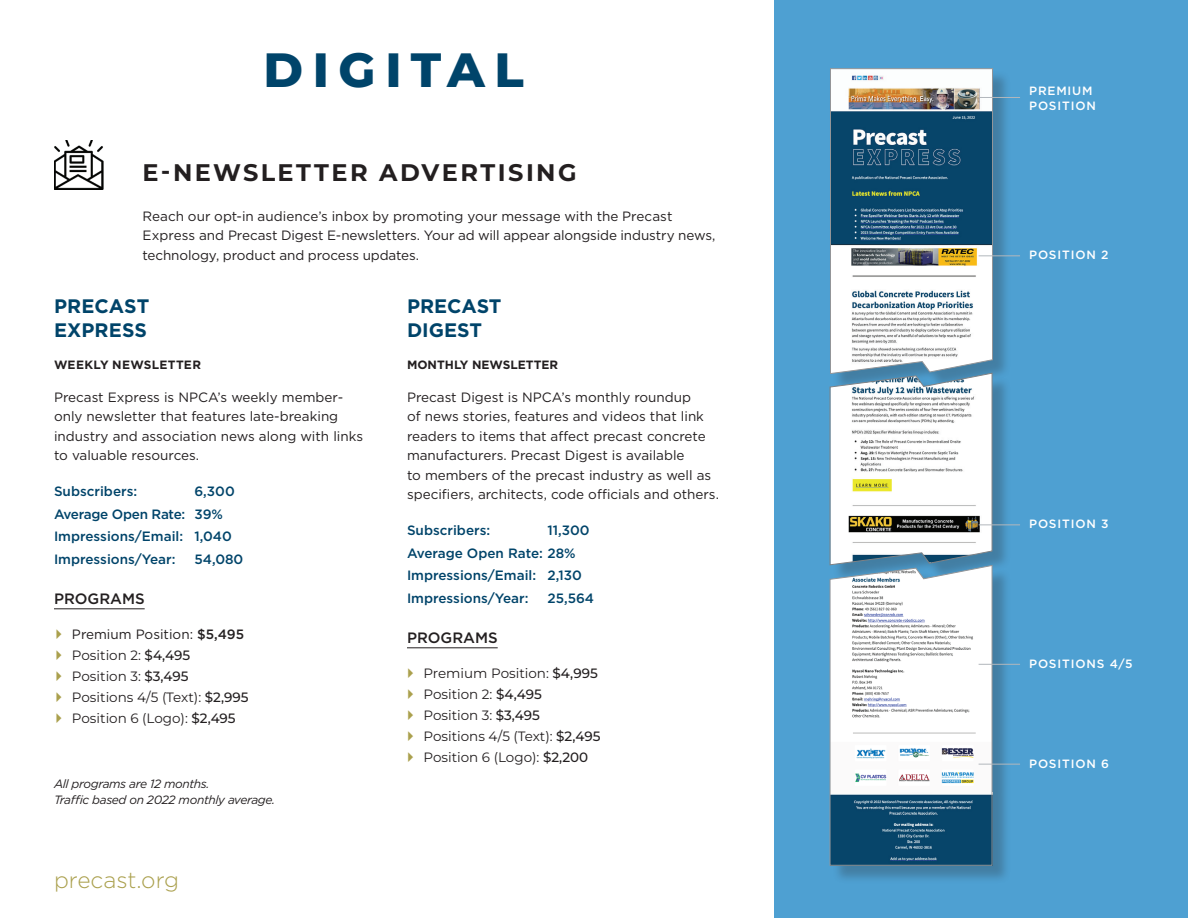
<style>
.page{position:relative;width:1188px;height:918px;background:#fff}
.page>*{position:absolute;margin:0;border:0;box-sizing:border-box;transform-origin:0 0}
.t1{font:800 48px "Montserrat";letter-spacing:.2em;color:#00446a}
.t2{font:700 24px "Montserrat";letter-spacing:.1em;color:#231f20}
.t3{font:300 22.65px "Gotham";color:#aaa04d}
.t4{font:700 19.5px/24px "Gotham";color:#00446a}
.t5{font:500 15px "Gotham";color:#231f20}
.t6{font:13.5px/19.5px "Gotham";color:#231f20}
.t7{font:13.5px/21px "Montserrat";color:#231f20}
.t8{font:500 13.5px/22.5px "Gotham";color:#00446a}
.t9{font:italic 12px/16.5px "Gotham";letter-spacing:-.03em;color:#231f20}
.t10{font:500 12px/15px "Gotham";letter-spacing:.07em;color:#fff}
.t11{font:700 12px "Gotham";color:#231f20}
.t12{font:700 12px "Gotham";letter-spacing:.025em;color:#231f20}
.s1{font-weight:500}
</style>
<div class="page">
<div style="left:774px;top:0;width:414px;height:918px;background:#4ea0d2"></div>
<img style="left:54px;top:140px;width:50px;height:50px">
<hr style="left:54px;top:609px;width:91px;height:1px;background:#231f20">
<hr style="left:407px;top:648px;width:91px;height:1px;background:#231f20">
<div style="left:833px;top:71px;width:178px;height:321px;background:#231f20;opacity:.26"></div>
<svg style="left:830px;top:68px;width:163px;height:305px;background:#829ba8"></svg>
<div style="left:832px;top:376px;width:179px;height:207px;background:#231f20;opacity:.26"></div>
<svg style="left:830px;top:373px;width:163px;height:192px;background:#d2d8d8"></svg>
<div style="left:832px;top:568px;width:179px;height:316px;background:#231f20;opacity:.26"></div>
<svg style="left:830px;top:565px;width:162px;height:301px;background:#b7c7d1"></svg>
<hr style="left:979px;top:97px;width:41px;height:1px;background:#b2b7bc">
<hr style="left:979px;top:256px;width:41px;height:1px;background:#b2b7bc">
<hr style="left:979px;top:525px;width:41px;height:1px;background:#b2b7bc">
<hr style="left:979px;top:664px;width:41px;height:1px;background:#b2b7bc">
<hr style="left:979px;top:764px;width:41px;height:1px;background:#b2b7bc">
<h1 class="t1" style="left:263px;top:38px;width:262px">DIGITAL</h1>
<h2 class="t2" style="left:143px;top:157px;width:436px">E-NEWSLETTER ADVERTISING</h2>
<p class="t6" style="left:143px;top:206px;width:574px">Reach our opt-in audience’s inbox by promoting your message with the Precast<br>Express and Precast Digest E-newsletters. Your ad will appear alongside industry news, technology, product and process updates.</p>
<h3 class="t4" style="left:54px;top:294px;width:97px">PRECAST<br>EXPRESS</h3>
<p class="t12" style="left:54px;top:357px;width:149px">WEEKLY NEWSLETTER</p>
<p class="t6" style="left:54px;top:387px;width:311px">Precast Express is NPCA’s weekly member&shy;only newsletter that features late-breaking industry and association news along with links to valuable resources.</p>
<p class="t8" style="left:54px;top:480px;width:85px">Subscribers:</p>
<h3 class="t4" style="left:407px;top:294px;width:96px">PRECAST<br>DIGEST</h3>
<p class="t11" style="left:407px;top:357px;width:153px">MONTHLY NEWSLETTER</p>
<p class="t6" style="left:407px;top:387px;width:313px">Precast Digest is NPCA’s monthly roundup<br>of news stories, features and videos that link readers to items that affect precast concrete manufacturers. Precast Digest is available<br>to members of the precast industry as well as specifiers, architects, code officials and others.</p>
<p class="t8" style="left:407px;top:519px;width:85px">Subscribers:</p>
<p class="t8" style="left:54px;top:480px;width:182px;text-indent:140px">6,300<br>Average Open Rate: 39%<br>Impressions/Email: 1,040<br>Impressions/Year:</p>
<p class="t8" style="left:407px;top:519px;width:184px;text-indent:140px">11,300<br>Average Open Rate: 28%<br>Impressions/Email: 2,130<br>Impressions/Year:</p>
<p class="t8" style="left:194px;top:548px;width:51px">54,080</p>
<p class="t8" style="left:547px;top:587px;width:48px">25,564</p>
<p class="t5" style="left:54px;top:589px;width:92px">PROGRAMS</p>
<p class="t6" style="left:72px;top:624px;width:174px">Premium Position: <span class="s1">$5,495</span></p>
<p class="t7" style="left:72px;top:644px;width:178px">Position 2: <span class="s1">$4,495<br></span>Position 3: <span class="s1">$3,495<br></span>Positions 4/5 (Text): <span class="s1">$2,995<br></span>Position 6 (Logo): <span class="s1">$2,495</span></p>
<p class="t5" style="left:407px;top:628px;width:92px">PROGRAMS</p>
<p class="t7" style="left:424px;top:662px;width:178px">Premium Position: <span class="s1">$4,995<br></span>Position 2: <span class="s1">$4,495<br></span>Position 3: <span class="s1">$3,495<br></span>Positions 4/5 (Text): <span class="s1">$2,495<br></span>Position 6 (Logo): <span class="s1">$2,200</span></p>
<p class="t9" style="left:54px;top:775px;width:223px">All programs are 12 months.<br>Traffic based on 2022 monthly average.</p>
<h3 class="t3" style="left:54px;top:866px;width:127px">precast.org</h3>
<p class="t10" style="left:1029px;top:84px;width:68px">PREMIUM<br>POSITION</p>
<p class="t10" style="left:1029px;top:247px;width:81px">POSITION 2</p>
<p class="t10" style="left:1029px;top:516px;width:81px">POSITION 3</p>
<p class="t10" style="left:1029px;top:656px;width:105px">POSITIONS 4/5</p>
<p class="t10" style="left:1029px;top:756px;width:81px">POSITION 6</p>
</div>
